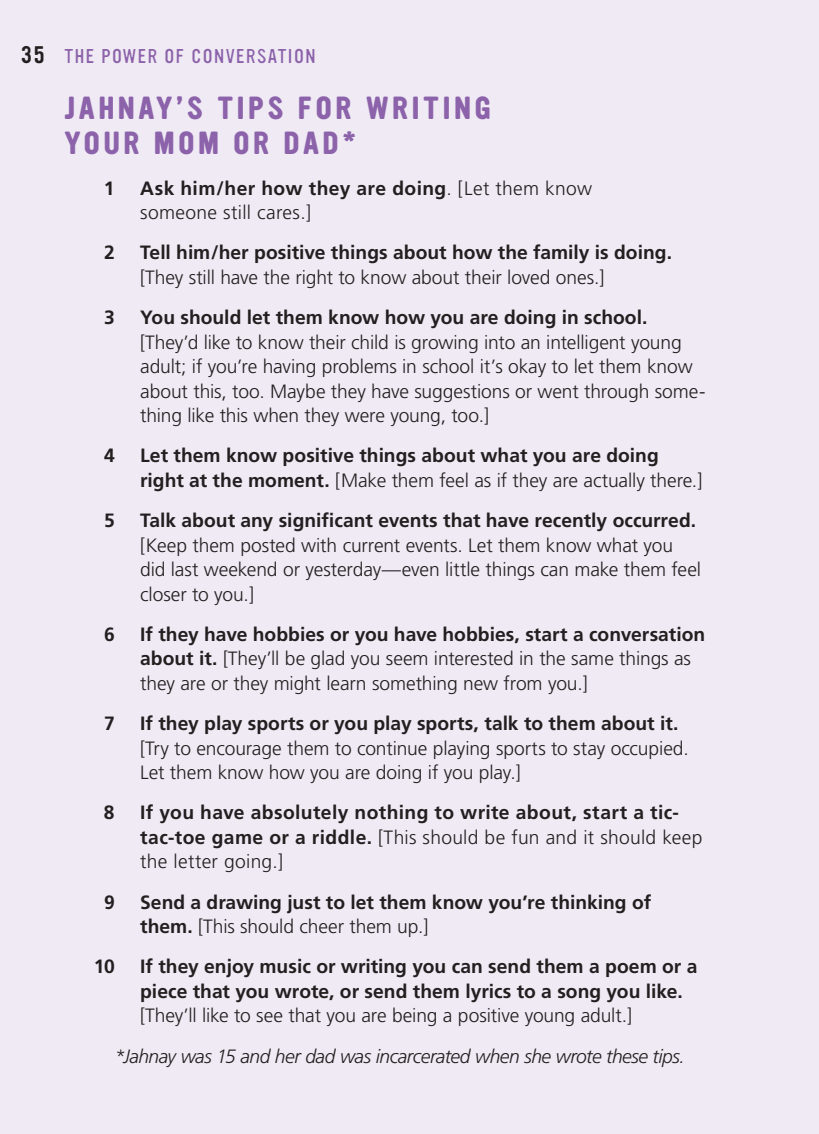
<style>
.page{position:relative;width:819px;height:1134px;background:#efeaf4}
.page>*{position:absolute;margin:0;border:0;box-sizing:border-box;transform-origin:0 0}
.t1{font:700 28px/35px "YWFT Ultramagnetic";letter-spacing:.14em;color:#8c62aa}
.Page_Number{font:21px "YWFT Ultramagnetic";color:#231f20}
.t2{font:300 19.25px/24.5px "Frutiger";letter-spacing:-.005em;color:#231f20}
.t3{font:700 19.25px/24.5px "Frutiger";color:#231f20}
.t4{font:700 19.25px/24.5px "Frutiger";letter-spacing:.02em;color:#231f20}
.Body_Copy{font:italic 300 19.25px "Frutiger";letter-spacing:-.025em;color:#231f20}
.t5{font:300 19.25px/24.5px "Frutiger";letter-spacing:.015em;color:#231f20}
.Page_Title_-_Right{font:300 17.5px "YWFT Ultramagnetic";letter-spacing:.08em;color:#8c62aa}
.s1{font-weight:700}
.s2{font-weight:300}
</style>
<div class="page">
<p class="Page_Number" style="left:21px;top:40px;width:25px">35</p>
<p class="Page_Title_-_Right" style="left:65px;top:44px;width:252px">THE POWER OF CONVERSATION</p>
<p class="t1" style="left:65px;top:91px;width:428px">JAHNAY’S TIPS FOR WRITING<br>YOUR MOM OR DAD*</p>
<p class="t3" style="left:104px;top:176px;width:12px">1</p>
<p class="t5" style="left:140px;top:176px;width:453px"><span class="s1">Ask him/her how they are doing</span>. [Let them know someone still cares.]</p>
<p class="t3" style="left:104px;top:240px;width:12px">2</p>
<p class="t3" style="left:140px;top:240px;width:533px">Tell him/her positive things about how the family is doing. <span class="s2">[They still have the right to know about their loved ones.]</span></p>
<p class="t3" style="left:104px;top:305px;width:12px">3</p>
<p class="t2" style="left:140px;top:305px;width:567px"><span class="s1">You should let them know how you are doing in school. </span>[They’d like to know their child is growing into an intelligent young adult; if you’re having problems in school it’s okay to let them know about this, too. Maybe they have suggestions or went through some&shy;thing like this when they were young, too.]</p>
<p class="t3" style="left:104px;top:443px;width:12px">4</p>
<p class="t3" style="left:140px;top:443px;width:564px">Let them know positive things about what you are doing right at the moment. <span class="s2">[Make them feel as if they are actually there.]</span></p>
<p class="t3" style="left:104px;top:508px;width:12px">5</p>
<p class="t2" style="left:140px;top:508px;width:563px"><span class="s1">Talk about any significant events that have recently occurred. </span>[Keep them posted with current events. Let them know what you did last weekend or yesterday—even little things can make them feel closer to you.]</p>
<p class="t3" style="left:104px;top:622px;width:12px">6</p>
<p class="t2" style="left:140px;top:622px;width:567px"><span class="s1">If they have hobbies or you have hobbies, start a conversation about it.</span> [They’ll be glad you seem interested in the same things as they are or they might learn something new from you.]</p>
<p class="t3" style="left:104px;top:711px;width:12px">7</p>
<p class="t2" style="left:140px;top:711px;width:550px"><span class="s1">If they play sports or you play sports, talk to them about it. </span>[Try to encourage them to continue playing sports to stay occupied.<br>Let them know how you are doing if you play.]</p>
<p class="t3" style="left:104px;top:800px;width:12px">8</p>
<p class="t4" style="left:140px;top:800px;width:564px">If you have absolutely nothing to write about, start a tic&shy;tac-toe game or a riddle. <span class="s2">[This should be fun and it should keep the letter going.]</span></p>
<p class="t3" style="left:104px;top:890px;width:12px">9</p>
<p class="t3" style="left:140px;top:890px;width:513px">Send a drawing just to let them know you’re thinking of them. <span class="s2">[This should cheer them up.]</span></p>
<p class="t3" style="left:94px;top:954px;width:23px">10</p>
<p class="t3" style="left:140px;top:954px;width:559px">If they enjoy music or writing you can send them a poem or a piece that you wrote, or send them lyrics to a song you like. <span class="s2">[They’ll like to see that you are being a positive young adult.]</span></p>
<p class="Body_Copy" style="left:115px;top:1045px;width:571px">*Jahnay was 15 and her dad was incarcerated when she wrote these tips.</p>
</div>
